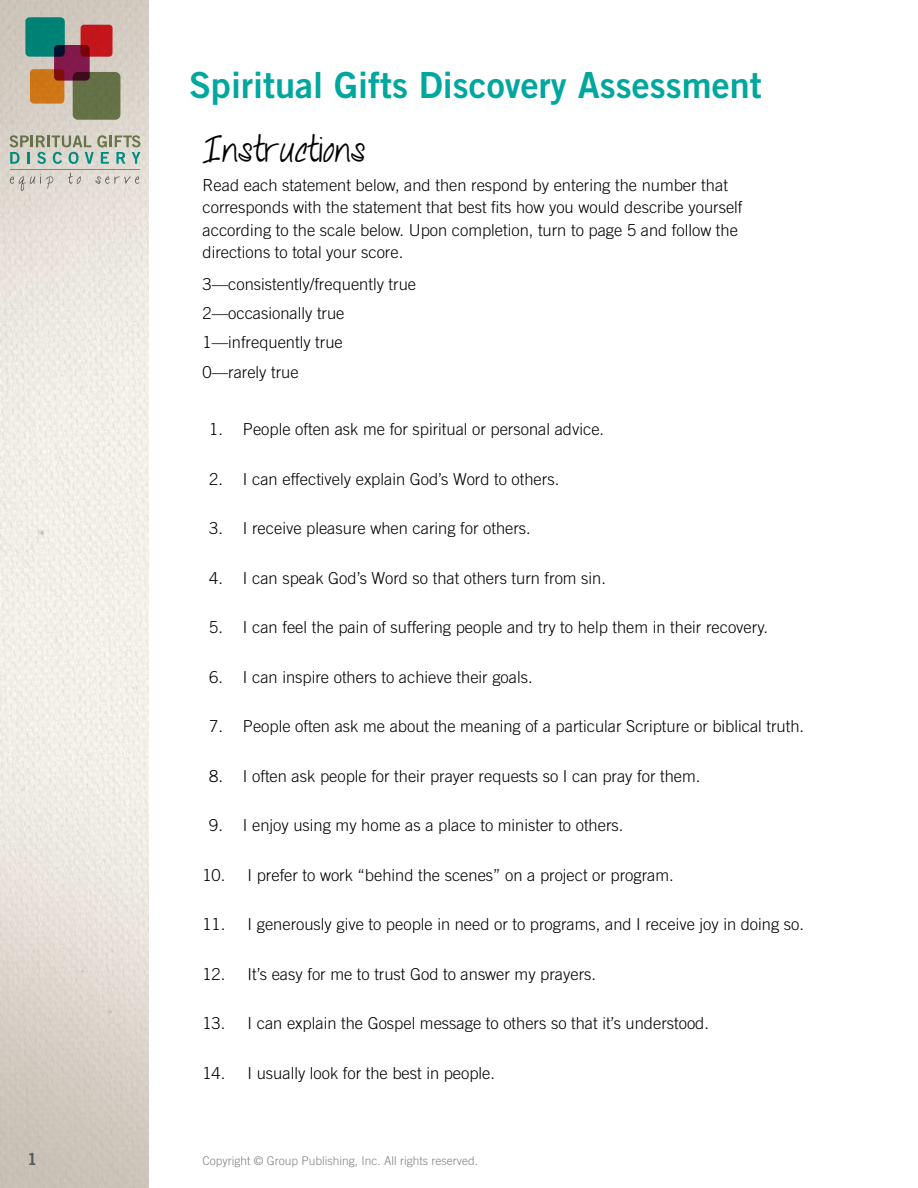
<style>
.page{position:relative;width:918px;height:1188px;background:#fff}
.page>*{position:absolute;margin:0;border:0;box-sizing:border-box;transform-origin:0 0}
.t1{font:36px "Trade Gothic LT Std Bd 2";color:#00a79e}
.t2{font:36px "Talkingtothe Moon";color:#000}
.t3{font:300 16.5px/22.5px "Trade Gothic LT Std";color:#000}
.t4{font:16.5px "Trade Gothic LT Std Bd 2";color:#58595b}
.t5{font:300 12px "Trade Gothic LT Std";color:#808285}
</style>
<div class="page">
<img style="left:0;top:0;width:148px;height:1188px">
<div style="left:25px;top:17px;width:40px;height:40px;background:#008275;border-radius:4px"></div>
<div style="left:81px;top:25px;width:32px;height:32px;background:#c3161b;border-radius:4px"></div>
<div style="left:30px;top:69px;width:34px;height:35px;background:#ce7617;border-radius:4px"></div>
<svg style="left:54px;top:45px;width:36px;height:36px"></svg>
<svg style="left:73px;top:72px;width:47px;height:48px;background:#626b43"></svg>
<hr style="left:10px;top:169px;width:129px;height:1px;background:#f15a29">
<svg style="left:10px;top:135px;width:131px;height:29px;background:#acbcad"></svg>
<svg style="left:10px;top:174px;width:43px;height:17px"></svg>
<svg style="left:68px;top:173px;width:13px;height:11px"></svg>
<svg style="left:95px;top:176px;width:44px;height:8px"></svg>
<h1 class="t1" style="left:189px;top:63px;width:574px">Spiritual Gifts Discovery Assessment</h1>
<h1 class="t2" style="left:202px;top:128px;width:164px">Instructions</h1>
<p class="t3" style="left:202px;top:174px;width:542px">Read each statement below, and then respond by entering the number that corresponds with the statement that best fits how you would describe yourself according to the scale below. Upon completion, turn to page 5 and follow the directions to total your score.</p>
<p class="t3" style="left:202px;top:269px;width:215px;line-height:29.2px">3—consistently/frequently true<br>2—occasionally true<br>1—infrequently true<br>0—rarely true</p>
<p class="t3" style="left:209px;top:418px;width:396px">1. People often ask me for spiritual or personal advice.</p>
<p class="t3" style="left:209px;top:467px;width:352px">2. I can effectively explain God’s Word to others.</p>
<p class="t3" style="left:209px;top:517px;width:323px">3. I receive pleasure when caring for others.</p>
<p class="t3" style="left:209px;top:566px;width:398px">4. I can speak God’s Word so that others turn from sin.</p>
<p class="t3" style="left:209px;top:616px;width:560px">5. I can feel the pain of suffering people and try to help them in their recovery.</p>
<p class="t3" style="left:209px;top:665px;width:325px">6. I can inspire others to achieve their goals.</p>
<p class="t3" style="left:209px;top:715px;width:596px">7. People often ask me about the meaning of a particular Scripture or biblical truth.</p>
<p class="t3" style="left:209px;top:764px;width:493px">8. I often ask people for their prayer requests so I can pray for them.</p>
<p class="t3" style="left:209px;top:814px;width:416px">9. I enjoy using my home as a place to minister to others.</p>
<p class="t3" style="left:202px;top:863px;width:473px">10. I prefer to work “behind the scenes” on a project or program.</p>
<p class="t3" style="left:202px;top:913px;width:603px">11. I generously give to people in need or to programs, and I receive joy in doing so.</p>
<p class="t3" style="left:202px;top:962px;width:395px">12. It’s easy for me to trust God to answer my prayers.</p>
<p class="t3" style="left:202px;top:1012px;width:508px">13. I can explain the Gospel message to others so that it’s understood.</p>
<p class="t3" style="left:202px;top:1061px;width:294px">14. I usually look for the best in people.</p>
<p class="t4" style="left:27px;top:1149px;width:12px">1</p>
<p class="t5" style="left:202px;top:1154px;width:277px">Copyright © Group Publishing, Inc. All rights reserved.</p>
</div>
